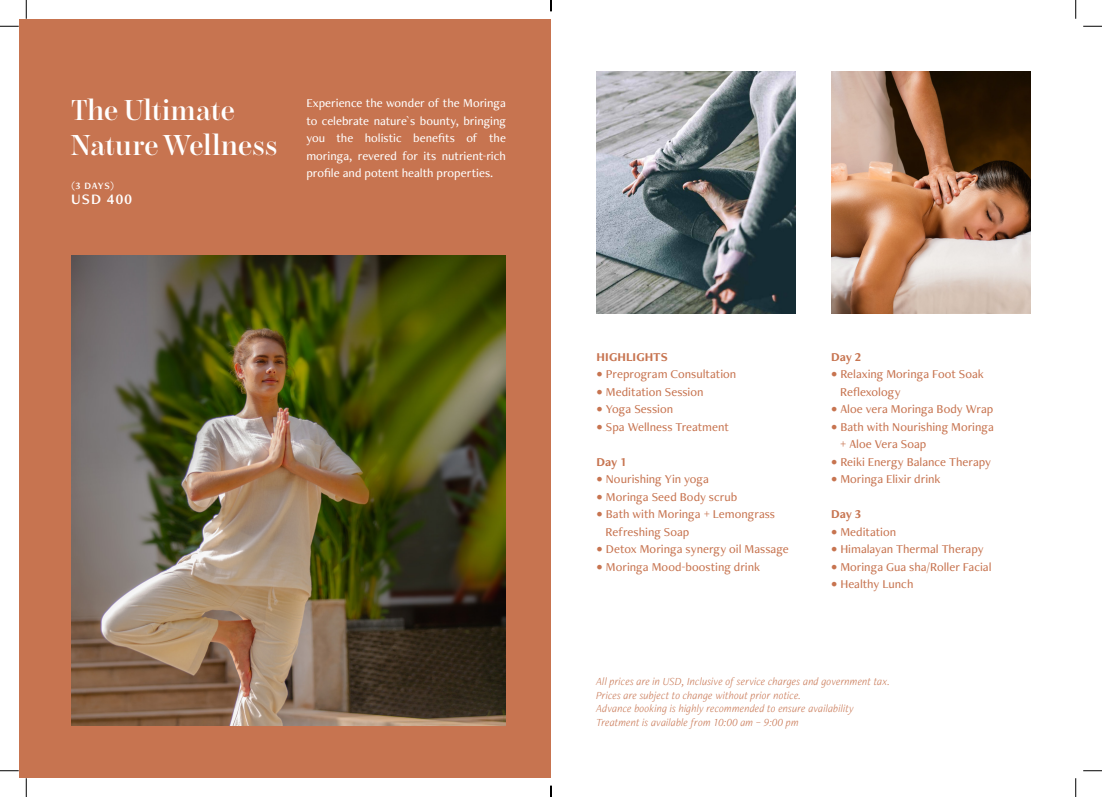
<style>
.page{position:relative;width:1102px;height:797px;background:#fff}
.page>*{position:absolute;margin:0;border:0;box-sizing:border-box;transform-origin:0 0}
.t1{font:600 28.75px/34.5px "Chamberi Display";letter-spacing:.01em;color:#fff}
.t2{font:15px "Freight Neo Pro Semi";letter-spacing:.08em;color:#fff}
.t3{font:500 12.5px "Freight Neo Pro";color:#c77450}
.t4{font:500 12.5px/17.5px "Freight Neo Pro";color:#fff;text-align:justify}
.t5{font:700 12.5px "Freight Neo Pro";letter-spacing:.005em;color:#c77450}
.t6{font:italic 300 11.25px "Freight Neo Pro";letter-spacing:.005em;color:#c77450}
.t7{font:10px "Freight Neo Pro Semi";color:#fff}
</style>
<div class="page">
<div style="left:19px;top:19px;width:532px;height:758px;background:#c77450"></div>
<img style="left:71px;top:255px;width:435px;height:470px">
<img style="left:596px;top:72px;width:199px;height:241px">
<img style="left:831px;top:72px;width:199px;height:241px">
<svg style="left:0;top:25px;width:19px;height:2px"></svg>
<svg style="left:1083px;top:25px;width:18px;height:2px"></svg>
<svg style="left:0;top:770px;width:19px;height:1px"></svg>
<svg style="left:1083px;top:770px;width:18px;height:1px"></svg>
<svg style="left:25px;top:0;width:2px;height:19px"></svg>
<svg style="left:25px;top:778px;width:2px;height:19px"></svg>
<svg style="left:1075px;top:0;width:1px;height:19px"></svg>
<svg style="left:1075px;top:778px;width:1px;height:19px"></svg>
<svg style="left:550px;top:785px;width:1px;height:12px"></svg>
<p class="t1" style="left:71px;top:92px;width:208px">The Ultimate<br>Nature Wellness</p>
<p class="t7" style="left:71px;top:179px;width:44px">(3 DAYS)</p>
<p class="t2" style="left:71px;top:189px;width:62px">USD 400</p>
<p class="t4" style="left:306px;top:94px;width:201px">Experience the wonder of the Moringa to celebrate nature`s bounty, bringing you the holistic benefits of the moringa, revered for its nutrient-rich profile and potent health properties.</p>
<p class="t5" style="left:596px;top:348px;width:73px">HIGHLIGHTS</p>
<p class="t3" style="left:596px;top:365px;width:141px">• Preprogram Consultation</p>
<p class="t3" style="left:596px;top:383px;width:108px">• Meditation Session</p>
<p class="t3" style="left:596px;top:400px;width:78px">• Yoga Session</p>
<p class="t3" style="left:596px;top:418px;width:134px">• Spa Wellness Treatment</p>
<p class="t5" style="left:596px;top:453px;width:31px">Day 1</p>
<p class="t3" style="left:596px;top:470px;width:114px">• Nourishing Yin yoga</p>
<p class="t3" style="left:596px;top:488px;width:142px">• Moringa Seed Body scrub</p>
<p class="t3" style="left:596px;top:505px;width:180px">• Bath with Moringa + Lemongrass</p>
<p class="t3" style="left:605px;top:523px;width:85px">Refreshing Soap</p>
<p class="t3" style="left:596px;top:540px;width:193px">• Detox Moringa synergy oil Massage</p>
<p class="t3" style="left:596px;top:558px;width:165px">• Moringa Mood-boosting drink</p>
<p class="t5" style="left:831px;top:348px;width:31px">Day 2</p>
<p class="t3" style="left:831px;top:365px;width:154px">• Relaxing Moringa Foot Soak</p>
<p class="t3" style="left:840px;top:383px;width:62px">Reflexology</p>
<p class="t3" style="left:831px;top:400px;width:164px">• Aloe vera Moringa Body Wrap</p>
<p class="t3" style="left:831px;top:418px;width:164px">• Bath with Nourishing Moringa</p>
<p class="t3" style="left:840px;top:435px;width:88px">+ Aloe Vera Soap</p>
<p class="t3" style="left:831px;top:453px;width:161px">• Reiki Energy Balance Therapy</p>
<p class="t3" style="left:831px;top:470px;width:111px">• Moringa Elixir drink</p>
<p class="t5" style="left:831px;top:505px;width:31px">Day 3</p>
<p class="t3" style="left:831px;top:523px;width:67px">• Meditation</p>
<p class="t3" style="left:831px;top:540px;width:154px">• Himalayan Thermal Therapy</p>
<p class="t3" style="left:831px;top:558px;width:162px">• Moringa Gua sha/Roller Facial</p>
<p class="t3" style="left:831px;top:575px;width:84px">• Healthy Lunch</p>
<p class="t6" style="left:596px;top:674px;width:295px">All prices are in USD, Inclusive of service charges and government tax.</p>
<p class="t6" style="left:596px;top:687px;width:207px">Prices are subject to change without prior notice.</p>
<p class="t6" style="left:596px;top:701px;width:259px">Advance booking is highly recommended to ensure availability</p>
<p class="t6" style="left:596px;top:714px;width:204px">Treatment is available from 10:00 am – 9:00 pm</p>
</div>
